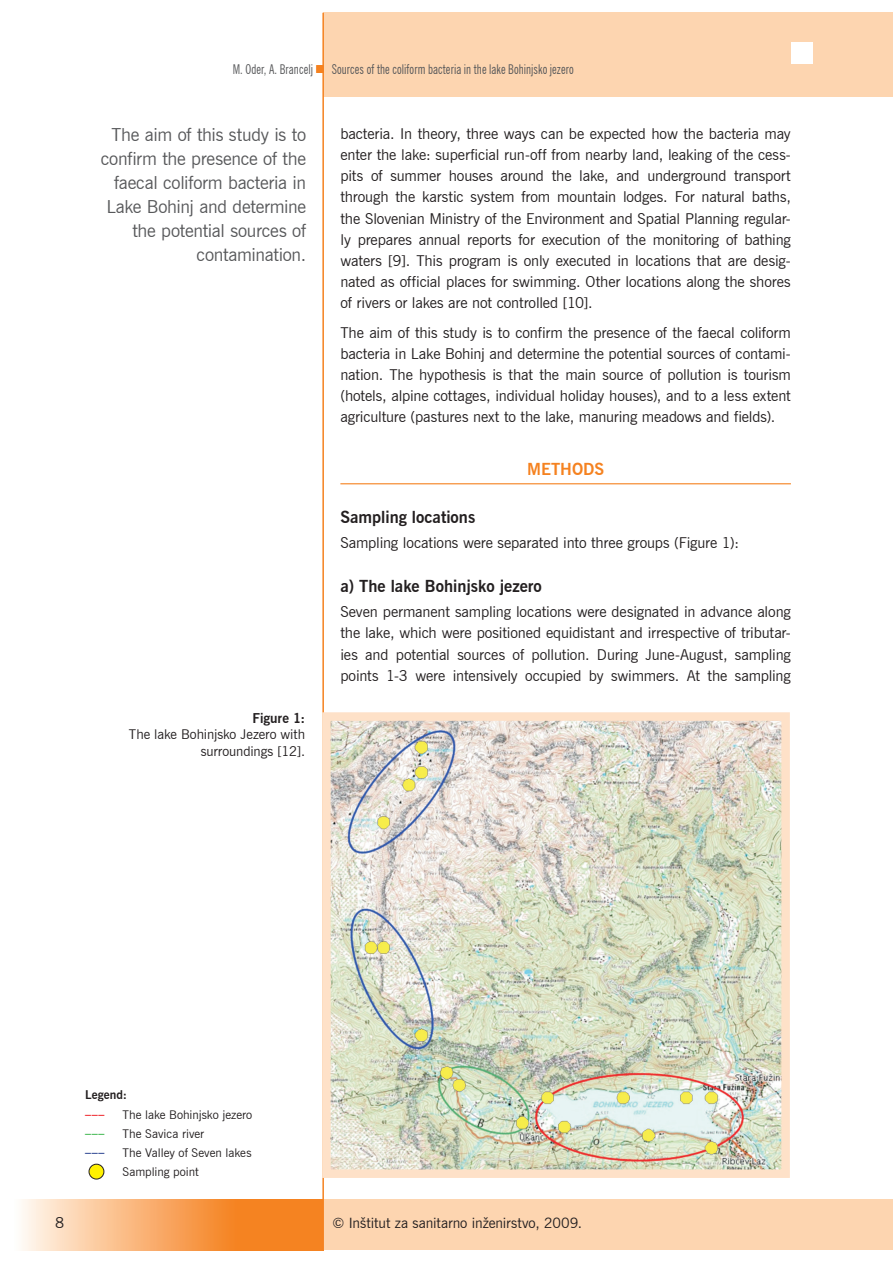
<style>
.page{position:relative;width:893px;height:1263px;background:#fff}
.page>*{position:absolute;margin:0;border:0;box-sizing:border-box;transform-origin:0 0}
.t1{font:18px/24px "News Gothic L2";letter-spacing:-.015em;color:#57585a;text-align:right}
.t2{font:700 16.5px "News Gothic L2";color:#231f20}
.t3{font:700 16.5px "News Gothic L2";color:#f58220}
.t4{font:15px/21.1px "News Gothic L2";letter-spacing:-.01em;color:#231f20;text-align:justify}
.t5{font:14.25px "News Gothic L2";letter-spacing:-.005em;color:#231f20}
.t6{font:condensed 13.5px "News Gothic L2";letter-spacing:.005em;color:#57585a;scale:.9 1}
.t7{font:13.5px/16.5px "News Gothic L2";letter-spacing:-.005em;color:#231f20;text-align:right}
.t8{font:700 13.5px "News Gothic L2";color:#231f20}
.t9{font:12px/19.2px "News Gothic L2";color:#231f20}
.t10{font:700 12px "News Gothic L2";letter-spacing:.01em;color:#231f20}
.t11{font:700 12px "News Gothic L2";color:#ee1d23}
.t12{font:700 12px "News Gothic L2";color:#3ab54a}
.t13{font:700 12px "News Gothic L2";color:#253f8e}
.s1{color:#f58220}
</style>
<div class="page">
<svg style="left:22px;top:1200px;width:300px;height:50px"></svg>
<div style="left:324px;top:1200px;width:569px;height:50px;background:#fdd5b0"></div>
<div style="left:323px;top:13px;width:570px;height:84px;background:#fdd5b0"></div>
<hr style="left:322px;top:13px;width:2px;height:1237px;background:#f58220">
<div style="left:791px;top:43px;width:21px;height:21px;background:#fff"></div>
<hr style="left:340px;top:483px;width:451px;height:1px;background:#f58220">
<div style="left:89px;top:1164px;width:15px;height:15px;background:#fff101;border-radius:50%"></div>
<div style="left:89px;top:1164px;width:15px;height:15px;border:1px solid #231f20;border-radius:50%"></div>
<img style="left:332px;top:722px;width:448px;height:446px">
<div style="left:322px;top:712px;width:468px;height:466px;border:9px solid #fee1c8"></div>
<p class="t6" style="left:233px;top:61px;width:104px">M. Oder, A. Brancelj <span class="s1">■</span></p>
<p class="t6" style="left:332px;top:61px;width:270px">Sources of the coliform bacteria in the lake Bohinjsko jezero</p>
<p class="t1" style="left:101px;top:123px;width:207px">The aim of this study is to confirm the presence of the faecal coliform bacteria in<br>Lake Bohinj and determine the potential sources of contamination.</p>
<p class="t8" style="left:252px;top:709px;width:54px">Figure 1:</p>
<p class="t7" style="left:129px;top:726px;width:178px">The lake Bohinjsko Jezero with surroundings [12].</p>
<p class="t4" style="left:340px;top:123px;width:452px">bacteria. In theory, three ways can be expected how the bacteria may enter the lake: superficial run-off from nearby land, leaking of the cess&shy;pits of summer houses around the lake, and underground transport through the karstic system from mountain lodges. For natural baths, the Slovenian Ministry of the Environment and Spatial Planning regular&shy;ly prepares annual reports for execution of the monitoring of bathing waters [9]. This program is only executed in locations that are desig&shy;nated as official places for swimming. Other locations along the shores of rivers or lakes are not controlled [10].</p>
<p class="t4" style="left:340px;top:322px;width:452px">The aim of this study is to confirm the presence of the faecal coliform bacteria in Lake Bohinj and determine the potential sources of contami&shy;nation. The hypothesis is that the main source of pollution is tourism (hotels, alpine cottages, individual holiday houses), and to a less extent agriculture (pastures next to the lake, manuring meadows and fields).</p>
<p class="t3" style="left:527px;top:459px;width:78px">METHODS</p>
<p class="t2" style="left:340px;top:507px;width:136px">Sampling locations</p>
<p class="t4" style="left:340px;top:532px;width:400px">Sampling locations were separated into three groups (Figure 1):</p>
<p class="t2" style="left:340px;top:576px;width:203px">a) The lake Bohinjsko jezero</p>
<p class="t4" style="left:340px;top:601px;width:452px">Seven permanent sampling locations were designated in advance along the lake, which were positioned equidistant and irrespective of tributar&shy;ies and potential sources of pollution. During June-August, sampling points 1-3 were intensively occupied by swimmers. At the sampling</p>
<p class="t4" style="left:55px;top:1212px;width:11px">8</p>
<p class="t10" style="left:85px;top:1088px;width:43px">Legend:</p>
<p class="t11" style="left:85px;top:1101px;width:21px">___</p>
<p class="t9" style="left:123px;top:1105px;width:131px">The lake Bohinjsko jezero</p>
<p class="t12" style="left:85px;top:1120px;width:21px">___</p>
<p class="t9" style="left:123px;top:1124px;width:83px">The Savica river</p>
<p class="t13" style="left:85px;top:1139px;width:21px">___</p>
<p class="t9" style="left:123px;top:1143px;width:131px">The Valley of Seven lakes<br>Sampling point</p>
<p class="t5" style="left:333px;top:1214px;width:251px">© Inštitut za sanitarno inženirstvo, 2009.</p>
</div>
